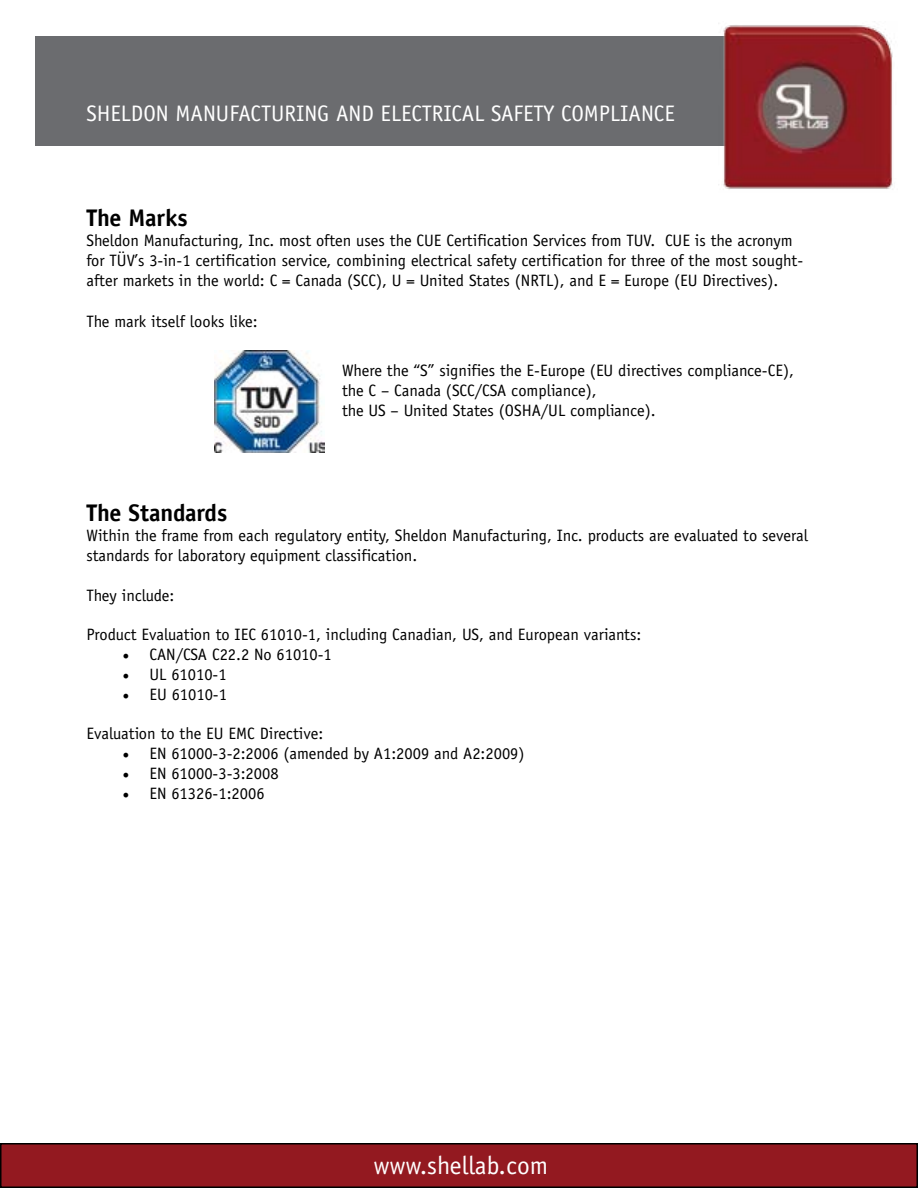
<style>
.page{position:relative;width:918px;height:1188px;background:#fff}
.page>*{position:absolute;margin:0;border:0;box-sizing:border-box;transform-origin:0 0}
.t1{font:25.5px "Officina Sans";color:#fff}
.t2{font:700 24px "Officina Sans";color:#000}
.t3{font:22.5px "Officina Sans";color:#fff}
.t4{font:16.5px/19.8px "Officina Sans";color:#000}
.s1{font-family:"Minion Pro";font-size:18px}
</style>
<div class="page">
<div style="left:35px;top:37px;width:711px;height:109px;background:#6b6c6f"></div>
<img style="left:718px;top:23px;width:175px;height:166px">
<div style="left:1px;top:1144px;width:916px;height:43px;background:#931920"></div>
<div style="left:0;top:1143px;width:918px;height:45px;border:2px solid #000"></div>
<img style="left:214px;top:350px;width:111px;height:103px">
<h3 class="t3" style="left:86px;top:100px;width:590px">SHELDON MANUFACTURING AND ELECTRICAL SAFETY COMPLIANCE</h3>
<h2 class="t2" style="left:86px;top:203px;width:103px">The Marks</h2>
<p class="t4" style="left:86px;top:231px;width:718px">Sheldon Manufacturing, Inc. most often uses the CUE Certification Services from TUV. CUE is the acronym for TÜV’s 3-in-1 certification service, combining electrical safety certification for three of the most sought&shy;after markets in the world: C = Canada (SCC), U = United States (NRTL), and E = Europe (EU Directives).</p>
<p class="t4" style="left:86px;top:312px;width:173px">The mark itself looks like:</p>
<p class="t4" style="left:342px;top:361px;width:454px">Where the “S” signifies the E-Europe (EU directives compliance-CE), the C – Canada (SCC/CSA compliance),<br>the US – United States (OSHA/UL compliance).</p>
<h2 class="t2" style="left:86px;top:498px;width:142px">The Standards</h2>
<p class="t4" style="left:86px;top:526px;width:723px">Within the frame from each regulatory entity, Sheldon Manufacturing, Inc. products are evaluated to several standards for laboratory equipment classification.</p>
<p class="t4" style="left:86px;top:585px;width:90px">They include:</p>
<p class="t4" style="left:86px;top:625px;width:557px">Product Evaluation to IEC 61010-1, including Canadian, US, and European variants:</p>
<p class="t4" style="left:122px;top:645px;width:211px"><span class="s1">•</span> CAN/CSA C22.2 No 61010-1</p>
<p class="t4" style="left:122px;top:664px;width:106px"><span class="s1">•</span> UL 61010-1</p>
<p class="t4" style="left:122px;top:684px;width:106px"><span class="s1">•</span> EU 61010-1</p>
<p class="t4" style="left:86px;top:724px;width:238px">Evaluation to the EU EMC Directive:</p>
<p class="t4" style="left:122px;top:744px;width:404px"><span class="s1">•</span> EN 61000-3-2:2006 (amended by A1:2009 and A2:2009)</p>
<p class="t4" style="left:122px;top:763px;width:158px"><span class="s1">•</span> EN 61000-3-3:2008</p>
<p class="t4" style="left:122px;top:783px;width:144px"><span class="s1">•</span> EN 61326-1:2006</p>
<h1 class="t1" style="left:373px;top:1150px;width:176px">www.shellab.com</h1>
</div>
